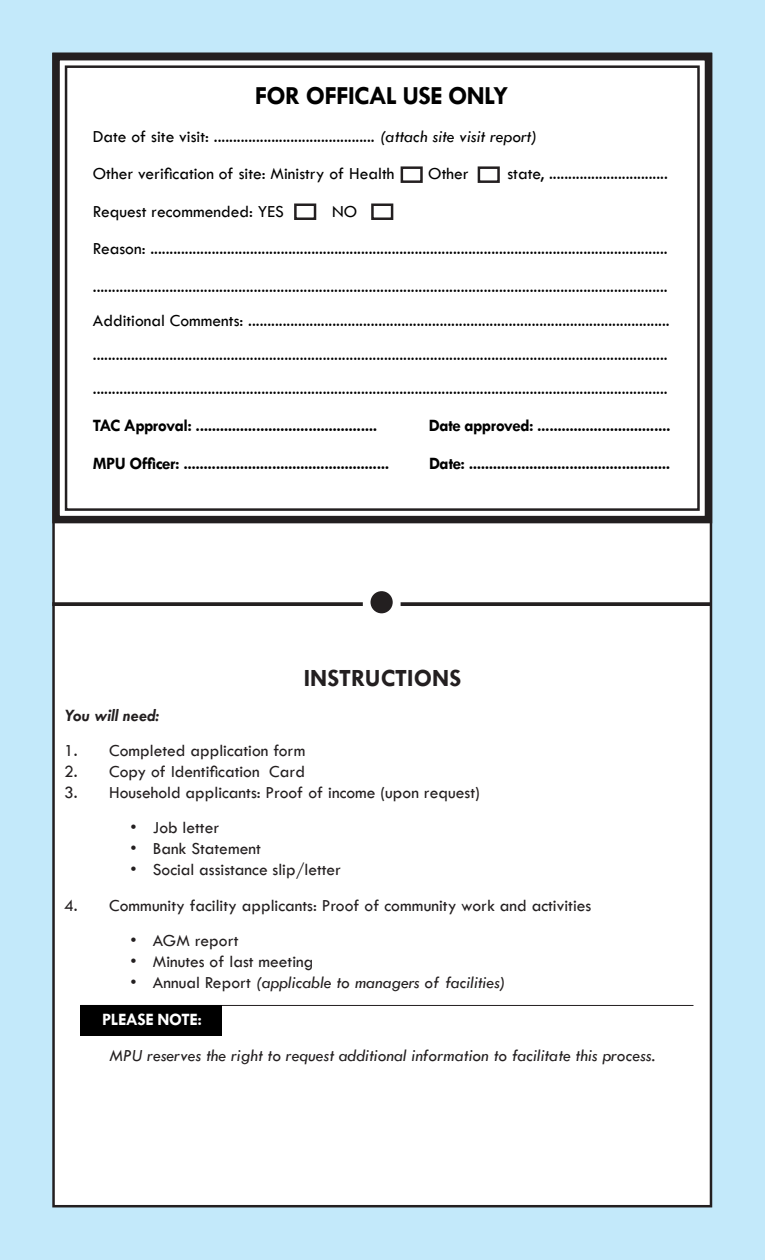
<style>
.page{position:relative;width:765px;height:1260px;background:#c3e9fa}
.page>*{position:absolute;margin:0;border:0;box-sizing:border-box;transform-origin:0 0}
.t1{font:700 26.25px "Tw Cen";letter-spacing:-.03em;color:#000}
.t2{font:700 25px "Tw Cen";color:#231f20}
.t3{font:17.5px/37.5px "Tw Cen";color:#000}
.t4{font:17.5px "Tw Cen";color:#231f20}
.t5{font:700 17.5px "Tw Cen";letter-spacing:-.03em;color:#000}
.t6{font:italic 17.5px "Tw Cen";color:#231f20}
.t7{font:italic 700 17.5px "Tw Cen";color:#231f20}
.t8{font:700 17.5px "Tw Cen";letter-spacing:-.025em;color:#fff}
.s1{font-style:italic}
.s2{font-style:normal}
</style>
<div class="page">
<div style="left:54px;top:54px;width:657px;height:1152px;background:#fff"></div>
<svg style="left:52px;top:52px;width:661px;height:475px"></svg>
<div style="left:65px;top:65px;width:635px;height:446px;border:3px solid #231f20"></div>
<div style="left:402px;top:168px;width:19px;height:14px;background:#fff"></div>
<div style="left:401px;top:166px;width:22px;height:17px;border:2px solid #231f20"></div>
<div style="left:295px;top:205px;width:20px;height:14px;background:#fff"></div>
<div style="left:294px;top:204px;width:22px;height:16px;border:2px solid #231f20"></div>
<div style="left:479px;top:168px;width:20px;height:14px;background:#fff"></div>
<div style="left:478px;top:166px;width:22px;height:17px;border:2px solid #231f20"></div>
<div style="left:372px;top:205px;width:20px;height:14px;background:#fff"></div>
<div style="left:371px;top:204px;width:22px;height:16px;border:2px solid #231f20"></div>
<hr style="left:81px;top:1005px;width:612px;height:1px;background:#231f20">
<div style="left:81px;top:1005px;width:141px;height:31px;background:#000"></div>
<svg style="left:52px;top:602px;width:311px;height:4px"></svg>
<svg style="left:401px;top:602px;width:310px;height:4px"></svg>
<div style="left:371px;top:591px;width:22px;height:22px;background:#231f20;border-radius:50%"></div>
<h1 class="t1" style="left:255px;top:80px;width:255px">FOR OFFICAL USE ONLY</h1>
<p class="t3" style="left:93px;top:118px;width:446px">Date of site visit: .......................................... <span class="s1">(attach site visit report)<br></span>Other verification of site: Ministry of Health</p>
<p class="t3" style="left:428px;top:155px;width:42px">Other</p>
<p class="t3" style="left:507px;top:155px;width:162px">state, ...............................</p>
<p class="t3" style="left:93px;top:193px;width:576px;text-indent:239px">NO<br>Reason: ....................................................................................................................................... ......................................................................................................................................................</p>
<p class="t3" style="left:93px;top:303px;width:578px;line-height:34px;text-align:justify">Additional Comments: .............................................................................................................. ...................................................................................................................................................... ......................................................................................................................................................</p>
<p class="t5" style="left:93px;top:415px;width:286px">TAC Approval: .............................................</p>
<p class="t5" style="left:429px;top:415px;width:243px">Date approved: .................................</p>
<p class="t5" style="left:93px;top:453px;width:298px">MPU Officer: ...................................................</p>
<p class="t5" style="left:429px;top:453px;width:243px">Date: ..................................................</p>
<p class="t3" style="left:93px;top:193px;width:193px">Request recommended: YES</p>
<h2 class="t2" style="left:304px;top:663px;width:159px">INSTRUCTIONS</h2>
<p class="t7" style="left:64px;top:705px;width:96px">You will need:</p>
<p class="t4" style="left:64px;top:740px;width:243px">1. Completed application form</p>
<p class="t4" style="left:64px;top:761px;width:242px">2. Copy of Identification Card</p>
<p class="t4" style="left:64px;top:782px;width:417px">3. Household applicants: Proof of income (upon request)</p>
<p class="t4" style="left:130px;top:817px;width:90px">• Job letter</p>
<p class="t4" style="left:130px;top:838px;width:132px">• Bank Statement</p>
<p class="t4" style="left:130px;top:859px;width:212px">• Social assistance slip/letter</p>
<p class="t4" style="left:64px;top:895px;width:529px">4. Community facility applicants: Proof of community work and activities</p>
<p class="t4" style="left:130px;top:930px;width:110px">• AGM report</p>
<p class="t4" style="left:130px;top:951px;width:185px">• Minutes of last meeting</p>
<p class="t6" style="left:130px;top:972px;width:377px"><span class="s2">• Annual Report</span> (applicable to managers of facilities)</p>
<p class="t8" style="left:102px;top:1009px;width:101px">PLEASE NOTE:</p>
<p class="t6" style="left:110px;top:1045px;width:547px">MPU reserves the right to request additional information to facilitate this process.</p>
</div>
